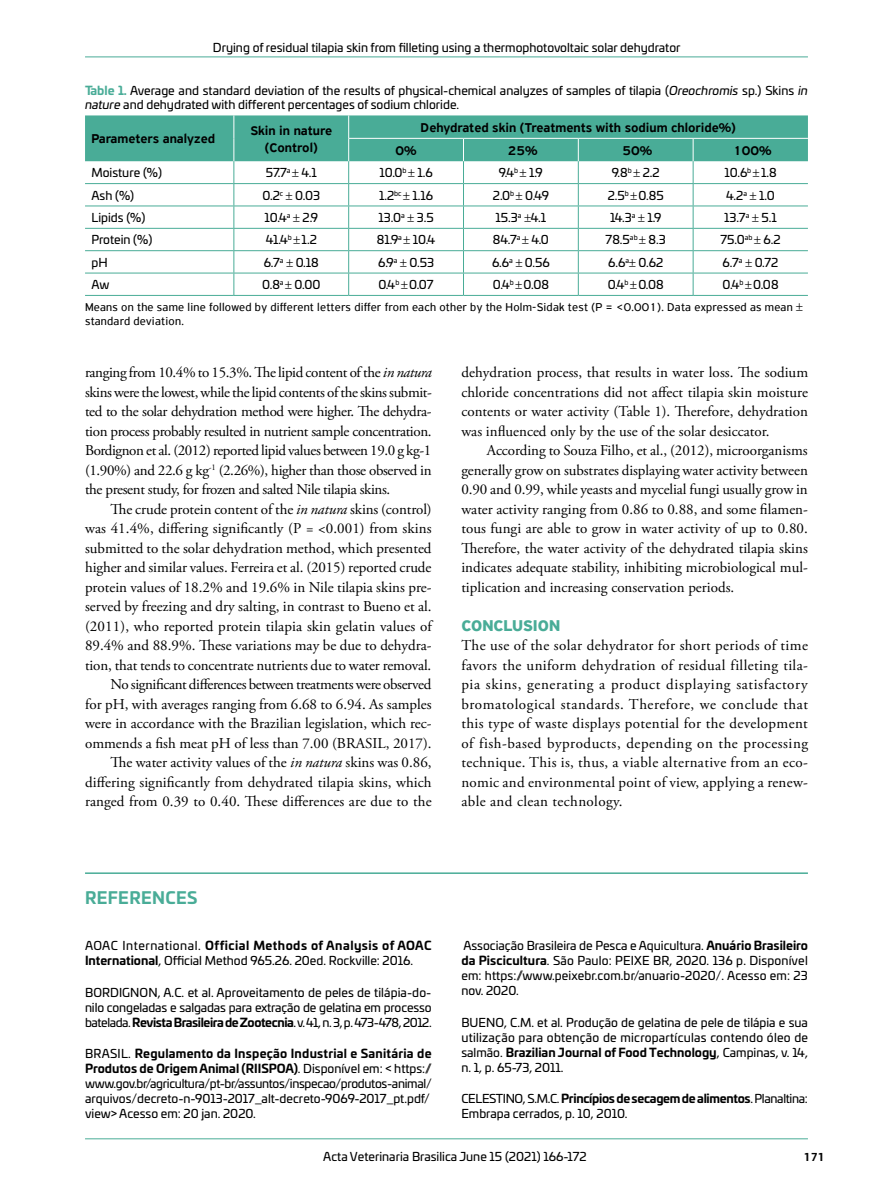
<style>
.page{position:relative;width:893px;height:1191px;background:#fff}
.page>*{position:absolute;margin:0;border:0;box-sizing:border-box;transform-origin:0 0}
.t1{font:700 16.5px "Univia Pro";letter-spacing:.02em;color:#49ac97}
.t2{font:700 16.5px "PF Highway Sans Pro";color:#49ac97}
.t3{font:15px/19.5px "Adobe Garamond Pro";color:#000;text-align:justify}
.t4{font:500 13.5px/16.2px "PF Highway Sans Pro";color:#000;text-align:center}
.t5{font:12px/15px "Univia Pro";color:#000}
.t6{font:12px/13.5px "PF Highway Sans Pro";letter-spacing:.02em;color:#000}
.t7{font:700 12px "PF Agora Sans Pro";color:#000}
.s1{font-weight:700;color:#49ac97}
.s2{font-style:italic}
.s3{font-weight:700}
</style>
<div class="page">
<hr style="left:85px;top:1138px;width:723px;height:1px;background:#49ac97">
<hr style="left:85px;top:57px;width:723px;height:1px;background:#49ac97">
<hr style="left:85px;top:872px;width:723px;height:2px;background:#49ac97">
<hr style="left:85px;top:295px;width:149px;height:1px;background:#49ac97">
<hr style="left:234px;top:295px;width:115px;height:1px;background:#49ac97">
<hr style="left:349px;top:295px;width:114px;height:1px;background:#49ac97">
<hr style="left:463px;top:295px;width:115px;height:1px;background:#49ac97">
<hr style="left:578px;top:295px;width:115px;height:1px;background:#49ac97">
<hr style="left:693px;top:295px;width:115px;height:1px;background:#49ac97">
<svg style="left:85px;top:115px;width:723px;height:180px"></svg>
<p class="t5" style="left:213px;top:39px;width:469px">Drying of residual tilapia skin from filleting using a thermophotovoltaic solar dehydrator</p>
<p class="t5" style="left:85px;top:82px;width:724px;line-height:14.4px"><span class="s1">Table 1.</span> Average and standard deviation of the results of physical-chemical analyzes of samples of tilapia (<span class="s2">Oreochromis</span> sp.) Skins <span class="s2">in nature</span> and dehydrated with different percentages of sodium chloride.</p>
<p class="t4" style="left:91px;top:131px;width:125px">Parameters analyzed</p>
<p class="t4" style="left:250px;top:123px;width:83px">Skin in nature (Control)</p>
<p class="t4" style="left:421px;top:120px;width:317px">Dehydrated skin (Treatments with sodium chloride%)</p>
<p class="t4" style="left:396px;top:143px;width:23px">0%</p>
<p class="t4" style="left:508px;top:143px;width:31px">25%</p>
<p class="t4" style="left:623px;top:143px;width:31px">50%</p>
<p class="t4" style="left:733px;top:143px;width:40px">100%</p>
<p class="t5" style="left:91px;top:165px;width:72px">Moisture (%)</p>
<p class="t5" style="left:266px;top:165px;width:53px">57.7<sup>a</sup> 4.1</p>
<p class="t5" style="left:379px;top:165px;width:55px">10.0<sup>b</sup> 1.6</p>
<p class="t5" style="left:499px;top:165px;width:45px">9.4<sup>b</sup> 1.9</p>
<p class="t5" style="left:612px;top:165px;width:50px">9.8<sup>b</sup> 2.2</p>
<p class="t5" style="left:724px;top:165px;width:54px">10.6<sup>b</sup> 1.8</p>
<p class="t5" style="left:91px;top:187px;width:44px">Ash (%)</p>
<p class="t5" style="left:262px;top:187px;width:59px">0.2<sup>c</sup> 0.03</p>
<p class="t5" style="left:379px;top:187px;width:56px">1.2<sup>bc</sup> 1.16</p>
<p class="t5" style="left:493px;top:187px;width:58px">2.0<sup>b</sup> 0.49</p>
<p class="t5" style="left:608px;top:187px;width:58px">2.5<sup>b</sup> 0.85</p>
<p class="t5" style="left:726px;top:187px;width:50px">4.2<sup>a</sup> 1.0</p>
<p class="t5" style="left:91px;top:209px;width:55px">Lipids (%)</p>
<p class="t5" style="left:264px;top:209px;width:55px">10.4<sup>a</sup> 2.9</p>
<p class="t5" style="left:378px;top:209px;width:57px">13.0<sup>a</sup> 3.5</p>
<p class="t5" style="left:495px;top:209px;width:52px">15.3<sup>a</sup> 4.1</p>
<p class="t5" style="left:610px;top:209px;width:53px">14.3<sup>a</sup> 1.9</p>
<p class="t5" style="left:724px;top:209px;width:54px">13.7<sup>a</sup> 5.1</p>
<p class="t5" style="left:91px;top:232px;width:62px">Protein (%)</p>
<p class="t5" style="left:266px;top:232px;width:53px">41.4<sup>b</sup> 1.2</p>
<p class="t5" style="left:377px;top:232px;width:60px">81.9<sup>a</sup> 10.4</p>
<p class="t5" style="left:493px;top:232px;width:58px">84.7<sup>a</sup> 4.0</p>
<p class="t5" style="left:606px;top:232px;width:62px">78.5<sup>ab</sup> 8.3</p>
<p class="t5" style="left:720px;top:232px;width:62px">75.0<sup>ab</sup> 6.2</p>
<p class="t5" style="left:91px;top:254px;width:18px">pH</p>
<p class="t5" style="left:264px;top:254px;width:57px">6.7<sup>a</sup> 0.18</p>
<p class="t5" style="left:378px;top:254px;width:57px">6.9<sup>a</sup> 0.53</p>
<p class="t5" style="left:492px;top:254px;width:59px">6.6<sup>a</sup> 0.56</p>
<p class="t5" style="left:608px;top:254px;width:56px">6.6<sup>a</sup> 0.62</p>
<p class="t5" style="left:723px;top:254px;width:57px">6.7<sup>a</sup> 0.72</p>
<p class="t5" style="left:91px;top:276px;width:19px">Aw</p>
<p class="t5" style="left:262px;top:276px;width:60px">0.8<sup>a</sup> 0.00</p>
<p class="t5" style="left:378px;top:276px;width:57px">0.4<sup>b</sup> 0.07</p>
<p class="t5" style="left:493px;top:276px;width:58px">0.4<sup>b</sup> 0.08</p>
<p class="t5" style="left:608px;top:276px;width:58px">0.4<sup>b</sup> 0.08</p>
<p class="t5" style="left:722px;top:276px;width:58px">0.4<sup>b</sup> 0.08</p>
<p class="t6" style="left:85px;top:300px;width:709px">Means on the same line followed by different letters differ from each other by the Holm-Sidak test (P = &lt;0.001). Data expressed as mean standard deviation.</p>
<p class="t3" style="left:85px;top:363px;width:348px">ranging from 10.4% to 15.3%. The lipid content of the <span class="s2">in natura </span>skins were the lowest, while the lipid contents of the skins submit&shy;ted to the solar dehydration method were higher. The dehydra&shy;tion process probably resulted in nutrient sample concentration.<br>Bordignon et al. (2012) reported lipid values between 19.0 g kg-1 (1.90%) and 22.6 g kg<sup>-1</sup> (2.26%), higher than those observed in the present study, for frozen and salted Nile tilapia skins.</p>
<p class="t3" style="left:85px;top:499px;width:348px;text-align:right">The crude protein content of the <span class="s2">in natura</span> skins (control)<br>was 41.4%, differing significantly (P = &lt;0.001) from skins submitted to the solar dehydration method, which presented higher and similar values. Ferreira et al. (2015) reported crude protein values of 18.2% and 19.6% in Nile tilapia skins pre&shy;served by freezing and dry salting, in contrast to Bueno et al. (2011), who reported protein tilapia skin gelatin values of 89.4% and 88.9%. These variations may be due to dehydra&shy;tion, that tends to concentrate nutrients due to water removal.<br>No significant differences between treatments were observed<br>for pH, with averages ranging from 6.68 to 6.94. As samples were in accordance with the Brazilian legislation, which rec&shy;ommends a fish meat pH of less than 7.00 (BRASIL, 2017).<br>The water activity values of the <span class="s2">in natura</span> skins was 0.86, differing significantly from dehydrated tilapia skins, which ranged from 0.39 to 0.40. These differences are due to the</p>
<p class="t3" style="left:461px;top:363px;width:348px">dehydration process, that results in water loss. The sodium chloride concentrations did not affect tilapia skin moisture contents or water activity (Table 1). Therefore, dehydration was influenced only by the use of the solar desiccator.</p>
<p class="t3" style="left:461px;top:441px;width:348px;text-indent:26px">According to Souza Filho, et al., (2012), microorganisms generally grow on substrates displaying water activity between 0.90 and 0.99, while yeasts and mycelial fungi usually grow in water activity ranging from 0.86 to 0.88, and some filamen&shy;tous fungi are able to grow in water activity of up to 0.80.<br>Therefore, the water activity of the dehydrated tilapia skins indicates adequate stability, inhibiting microbiological mul&shy;tiplication and increasing conservation periods.</p>
<p class="t2" style="left:461px;top:615px;width:100px">CONCLUSION</p>
<p class="t3" style="left:461px;top:636px;width:348px">The use of the solar dehydrator for short periods of time favors the uniform dehydration of residual filleting tila&shy;pia skins, generating a product displaying satisfactory bromatological standards. Therefore, we conclude that this type of waste displays potential for the development of fish-based byproducts, depending on the processing technique. This is, thus, a viable alternative from an eco&shy;nomic and environmental point of view, applying a renew&shy;able and clean technology.</p>
<p class="t1" style="left:85px;top:884px;width:114px">REFERENCES</p>
<p class="t5" style="left:85px;top:937px;width:348px">AOAC International. <span class="s3">Official Methods of Analysis of AOAC<br>International</span>, Official Method 965.26. 20ed. Rockville: 2016.</p>
<p class="t5" style="left:85px;top:984px;width:348px;text-align:justify">BORDIGNON, A.C. et al. Aproveitamento de peles de tilápia-do&shy;nilo congeladas e salgadas para extração de gelatina em processo batelada. <span class="s3">Revista Brasileira de Zootecnia</span>. v. 41, n. 3, p. 473-478, 2012.</p>
<p class="t5" style="left:85px;top:1045px;width:348px">BRASIL. <span class="s3">Regulamento da Inspeção Industrial e Sanitária de Produtos de Origem Animal (RIISPOA)</span>. Disponível em: &lt; https:/ www.gov.br/agricultura/pt-br/assuntos/inspecao/produtos-animal/ arquivos/decreto-n-9013-2017_alt-decreto-9069-2017_pt.pdf/ view&gt; Acesso em: 20 jan. 2020.</p>
<p class="t5" style="left:461px;top:937px;width:348px;text-align:justify">Associação Brasileira de Pesca e Aquicultura. <span class="s3">Anuário Brasileiro da Piscicultura</span>. São Paulo: PEIXE BR, 2020. 136 p. Disponível em: https:/www.peixebr.com.br/anuario-2020/. Acesso em: 23 nov. 2020.</p>
<p class="t5" style="left:461px;top:1014px;width:348px;text-align:justify">BUENO, C.M. et al. Produção de gelatina de pele de tilápia e sua utilização para obtenção de micropartículas contendo óleo de salmão. <span class="s3">Brazilian Journal of Food Technology</span>, Campinas, v. 14, n. 1, p. 65-73, 2011.</p>
<p class="t5" style="left:461px;top:1090px;width:348px">CELESTINO, S.M.C. <span class="s3">Princípios de secagem de alimentos</span>. Planaltina:<br>Embrapa cerrados, p. 10, 2010.</p>
<p class="t5" style="left:323px;top:1148px;width:265px">Acta Veterinaria Brasilica June 15 (2021) 166-172</p>
<p class="t7" style="left:804px;top:1148px;width:23px">171</p>
</div>
